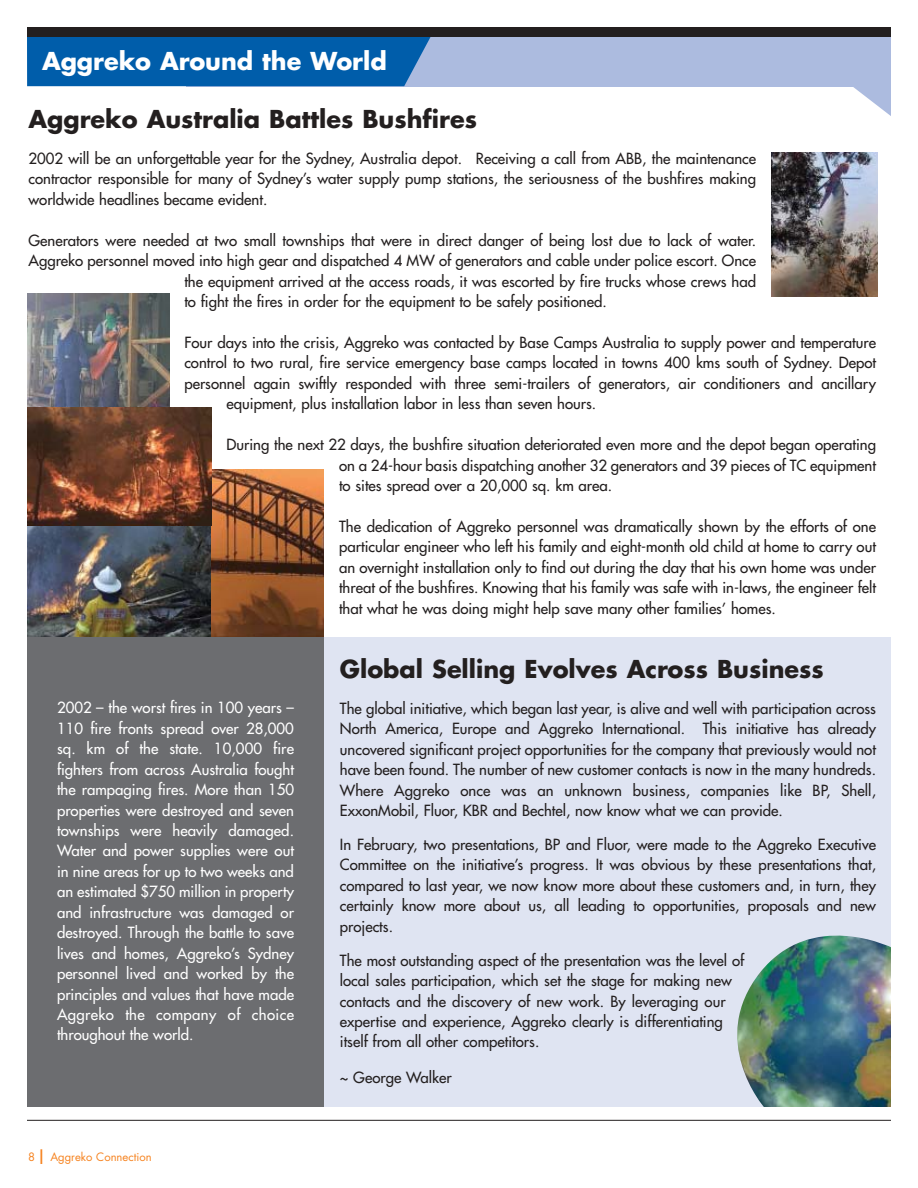
<style>
.page{position:relative;width:918px;height:1188px;background:#fff}
.page>*{position:absolute;margin:0;border:0;box-sizing:border-box;transform-origin:0 0}
.t1{font:700 24px "Futura";color:#231f1f}
.t2{font:700 24px "Futura";color:#fff}
.t3{font:15px/20.4px "Futura";color:#231f1f;text-align:justify}
.t4{font:15px/20.4px "Futura";letter-spacing:.01em;color:#fff;text-align:justify}
.t5{font:11.25px "Futura";color:#f6821e}
.s1{font-size:19.5px}
</style>
<div class="page">
<div style="left:308px;top:638px;width:583px;height:469px;background:#dfe4f2"></div>
<div style="left:186px;top:27px;width:705px;height:59px;background:#acbbdf"></div>
<hr style="left:27px;top:1120px;width:864px;height:1px;background:#231f1f">
<div style="left:27px;top:37px;width:404px;height:49px;background:#005daa"></div>
<div style="left:27px;top:27px;width:864px;height:10px;background:#231f1f"></div>
<svg style="left:852px;top:86px;width:39px;height:30px"></svg>
<img style="left:27px;top:525px;width:185px;height:113px">
<img style="left:27px;top:294px;width:142px;height:113px">
<img style="left:212px;top:469px;width:112px;height:169px">
<img style="left:771px;top:153px;width:107px;height:144px">
<div style="left:27px;top:638px;width:297px;height:469px;background:#6c6d70"></div>
<img style="left:27px;top:407px;width:185px;height:118px">
<img style="left:737px;top:935px;width:154px;height:172px">
<h1 class="t2" style="left:42px;top:51px;width:346px">Aggreko Around the World</h1>
<h1 class="t1" style="left:28px;top:109px;width:450px">Aggreko Australia Battles Bushfires</h1>
<p class="t3" style="left:28px;top:149px;width:729px">2002 will be an unforgettable year for the Sydney, Australia depot. Receiving a call from ABB, the maintenance contractor responsible for many of Sydney’s water supply pump stations, the seriousness of the bushfires making worldwide headlines became evident.</p>
<p class="t3" style="left:28px;top:231px;width:729px">Generators were needed at two small townships that were in direct danger of being lost due to lack of water.</p>
<p class="t3" style="left:28px;top:251px;width:729px">Aggreko personnel moved into high gear and dispatched 4 MW of generators and cable under police escort. Once</p>
<p class="t3" style="left:184px;top:272px;width:573px">the equipment arrived at the access roads, it was escorted by fire trucks whose crews had</p>
<p class="t3" style="left:184px;top:292px;width:424px">to fight the fires in order for the equipment to be safely positioned.</p>
<p class="t3" style="left:184px;top:333px;width:693px">Four days into the crisis, Aggreko was contacted by Base Camps Australia to supply power and temperature</p>
<p class="t3" style="left:184px;top:354px;width:693px">control to two rural, fire service emergency base camps located in towns 400 kms south of Sydney. Depot</p>
<p class="t3" style="left:184px;top:374px;width:693px">personnel again swiftly responded with three semi-trailers of generators, air conditioners and ancillary</p>
<p class="t3" style="left:227px;top:395px;width:371px">equipment, plus installation labor in less than seven hours.</p>
<p class="t3" style="left:339px;top:435px;width:539px;text-indent:-112px">During the next 22 days, the bushfire situation deteriorated even more and the depot began operating on a 24-hour basis dispatching another 32 generators and 39 pieces of TC equipment to sites spread over a 20,000 sq. km area.</p>
<p class="t3" style="left:339px;top:517px;width:539px">The dedication of Aggreko personnel was dramatically shown by the efforts of one particular engineer who left his family and eight-month old child at home to carry out an overnight installation only to find out during the day that his own home was under threat of the bushfires. Knowing that his family was safe with in-laws, the engineer felt that what he was doing might help save many other families’ homes.</p>
<p class="t4" style="left:57px;top:699px;width:239px">2002 – the worst fires in 100 years – 110 fire fronts spread over 28,000 sq. km of the state. 10,000 fire fighters from across Australia fought the rampaging fires. More than 150 properties were destroyed and seven townships were heavily damaged.<br>Water and power supplies were out in nine areas for up to two weeks and an estimated $750 million in property and infrastructure was damaged or destroyed. Through the battle to save lives and homes, Aggreko’s Sydney personnel lived and worked by the principles and values that have made Aggreko the company of choice throughout the world.</p>
<p class="t5" style="left:28px;top:1152px;width:125px">8 <span class="s1">I</span> Aggreko Connection</p>
<h1 class="t1" style="left:340px;top:658px;width:485px">Global Selling Evolves Across Business</h1>
<p class="t3" style="left:340px;top:699px;width:538px">The global initiative, which began last year, is alive and well with participation across North America, Europe and Aggreko International. This initiative has already uncovered significant project opportunities for the company that previously would not have been found. The number of new customer contacts is now in the many hundreds.<br>Where Aggreko once was an unknown business, companies like BP, Shell, ExxonMobil, Fluor, KBR and Bechtel, now know what we can provide.</p>
<p class="t3" style="left:340px;top:835px;width:538px">In February, two presentations, BP and Fluor, were made to the Aggreko Executive Committee on the initiative’s progress. It was obvious by these presentations that, compared to last year, we now know more about these customers and, in turn, they certainly know more about us, all leading to opportunities, proposals and new projects.</p>
<p class="t3" style="left:340px;top:951px;width:406px;text-align:left">The most outstanding aspect of the presentation was the level of local sales participation, which set the stage for making new contacts and the discovery of new work. By leveraging our expertise and experience, Aggreko clearly is differentiating itself from all other competitors.</p>
<p class="t3" style="left:340px;top:1068px;width:113px">~ George Walker</p>
</div>
